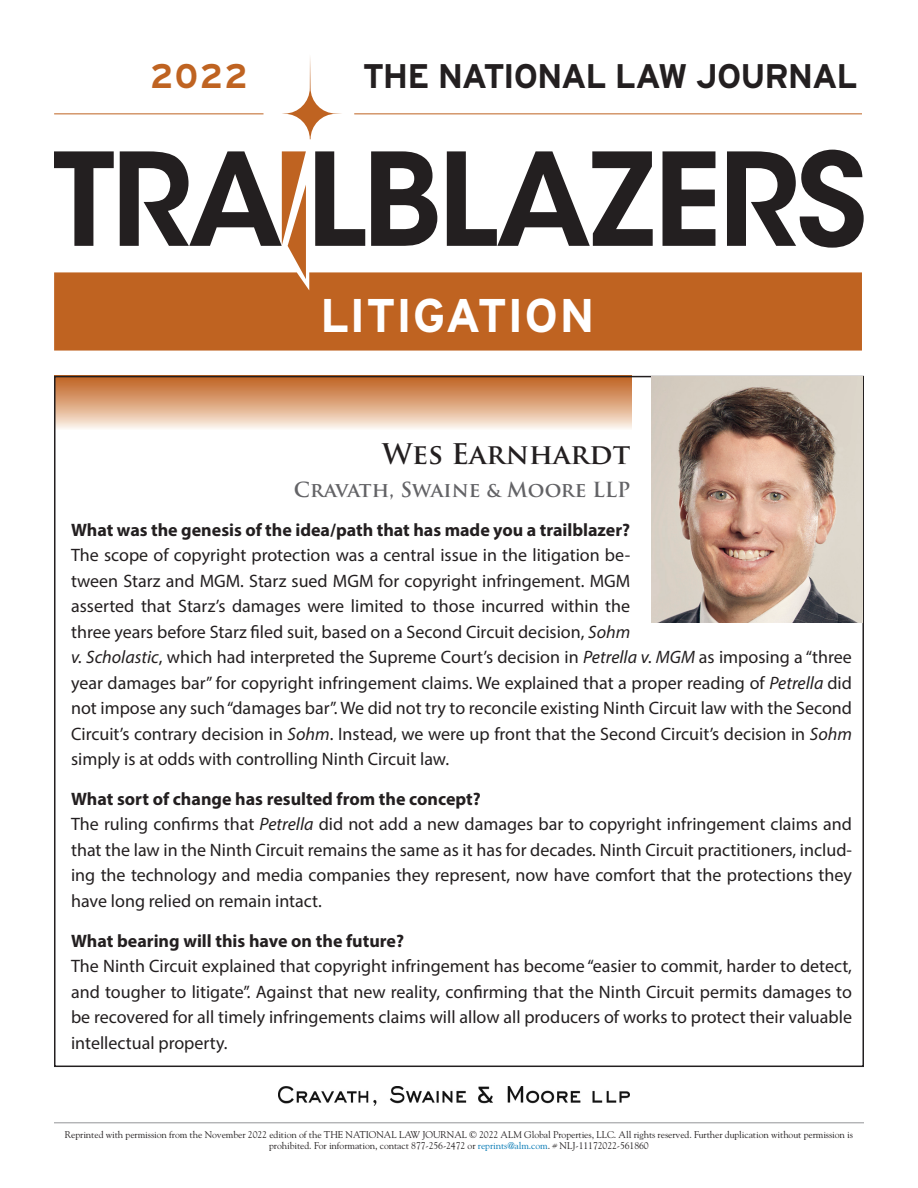
<style>
.page{position:relative;width:918px;height:1188px;background:#fff}
.page>*{position:absolute;margin:0;border:0;box-sizing:border-box;transform-origin:0 0}
.t1{font:700 47.25px "Interstate";letter-spacing:.005em;color:#fff}
.t2{font:700 34.05px "Interstate";letter-spacing:-.04em;color:#231f20}
.t3{font:700 34.05px "Interstate";color:#bf6321}
.Name{font:700 27.75px "Trajan Pro";color:#231f20}
.Firm_Name{font:700 20.25px "Trajan Pro";color:#636366}
.Answer{font:18px/25.5px "Myriad Pro";color:#231f20;text-align:justify}
.Question{font:700 18px "Myriad Pro";color:#231f20}
.t4{font:9.75px/11.2px "Goudy Std";letter-spacing:-.01em;color:#231f20;text-align:center}
.s1{font-style:italic}
.s2{color:#0077b3}
</style>
<div class="page">
<div style="left:54px;top:376px;width:577px;height:54px;background:linear-gradient(to bottom,#be5d19,#fbf0e6)"></div>
<img style="left:652px;top:377px;width:210px;height:246px">
<hr style="left:54px;top:1122px;width:810px;height:1px;background:#939598">
<div style="left:54px;top:272px;width:808px;height:79px;background:#bf6321"></div>
<svg style="left:54px;top:151px;width:60px;height:95px"></svg>
<svg style="left:315px;top:151px;width:50px;height:95px"></svg>
<svg style="left:371px;top:151px;width:66px;height:95px"></svg>
<svg style="left:447px;top:151px;width:206px;height:95px"></svg>
<svg style="left:663px;top:151px;width:52px;height:95px"></svg>
<svg style="left:727px;top:150px;width:137px;height:98px"></svg>
<svg style="left:282px;top:57px;width:60px;height:82px"></svg>
<hr style="left:54px;top:113px;width:210px;height:1px;background:#bf6321">
<hr style="left:354px;top:113px;width:508px;height:1px;background:#bf6321">
<svg style="left:120px;top:151px;width:186px;height:128px"></svg>
<img style="left:278px;top:1087px;width:351px;height:18px">
<p class="t3" style="left:150px;top:57px;width:99px">2022</p>
<p class="t2" style="left:363px;top:57px;width:496px">THE NATIONAL LAW JOURNAL</p>
<p class="t1" style="left:320px;top:289px;width:276px">LITIGATION</p>
<p class="Name" style="left:382px;top:437px;width:250px">Wes Earnhardt</p>
<p class="Firm_Name" style="left:294px;top:477px;width:338px">Cravath, Swaine &amp; Moore LLP</p>
<p class="Question" style="left:71px;top:518px;width:561px">What was the genesis of the idea/path that has made you a trailblazer?</p>
<p class="Answer" style="left:71px;top:542px;width:782px;text-align:left">The scope of copyright protection was a central issue in the litigation be-<br>tween Starz and MGM. Starz sued MGM for copyright infringement. MGM<br>asserted that Starz’s damages were limited to those incurred within the<br>three years before Starz filed suit, based on a Second Circuit decision, <span class="s1">Sohm<br>v. Scholastic</span>, which had interpreted the Supreme Court’s decision in <span class="s1">Petrella v. MGM</span> as imposing a “three year damages bar” for copyright infringement claims. We explained that a proper reading of <span class="s1">Petrella</span> did not impose any such “damages bar”. We did not try to reconcile existing Ninth Circuit law with the Second Circuit’s contrary decision in <span class="s1">Sohm</span>. Instead, we were up front that the Second Circuit’s decision in <span class="s1">Sohm </span>simply is at odds with controlling Ninth Circuit law.</p>
<p class="Question" style="left:71px;top:787px;width:411px">What sort of change has resulted from the concept?</p>
<p class="Answer" style="left:71px;top:811px;width:782px">The ruling confirms that <span class="s1">Petrella</span> did not add a new damages bar to copyright infringement claims and that the law in the Ninth Circuit remains the same as it has for decades. Ninth Circuit practitioners, includ&shy;ing the technology and media companies they represent, now have comfort that the protections they have long relied on remain intact.</p>
<p class="Question" style="left:71px;top:929px;width:335px">What bearing will this have on the future?</p>
<p class="Answer" style="left:71px;top:953px;width:782px">The Ninth Circuit explained that copyright infringement has become “easier to commit, harder to detect, and tougher to litigate”. Against that new reality, confirming that the Ninth Circuit permits damages to be recovered for all timely infringements claims will allow all producers of works to protect their valuable intellectual property.</p>
<p class="t4" style="left:65px;top:1128px;width:790px">Reprinted with permission from the November 2022 edition of the THE NATIONAL LAW JOURNAL © 2022 ALM Global Properties, LLC. All rights reserved. Further duplication without permission is prohibited. For information, contact 877-256-2472 or <span class="s2">reprints@alm.com</span>. # NLJ-11172022-561860</p>
</div>
